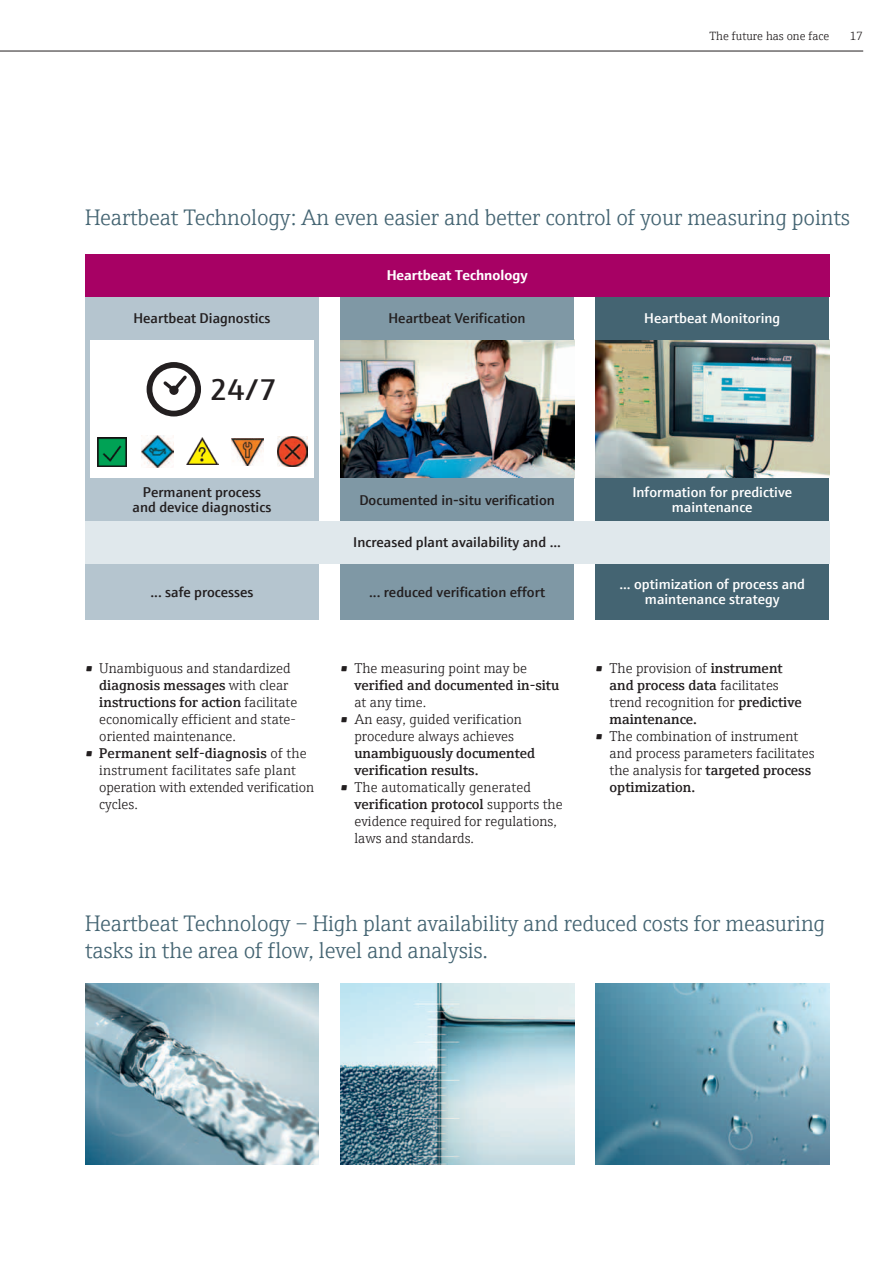
<style>
.page{position:relative;width:893px;height:1263px;background:#fff}
.page>*{position:absolute;margin:0;border:0;box-sizing:border-box;transform-origin:0 0}
.t1{font:600 30.15px "E+H Sans";color:#231f20}
.t2{font:300 22.5px/27px "E+H Serif";letter-spacing:-.01em;color:#446472}
.t3{font:300 14.25px/17px "E+H Serif";color:#231f20}
.t4{font:600 14.25px/17px "E+H Serif";color:#231f20}
.t5{font:600 14.25px/15px "E+H Sans";color:#231f20;text-align:center}
.t6{font:600 14.25px/15px "E+H Sans";color:#fff;text-align:center}
.t7{font:700 14.25px "E+H Sans";color:#fff}
.t8{font:300 12px "E+H Serif";color:#231f20}
.s1{font-weight:600}
.s2{font-weight:300}
</style>
<div class="page">
<div style="left:85px;top:339px;width:234px;height:139px;background:#b5c5cf"></div>
<img style="left:340px;top:983px;width:234px;height:181px">
<img style="left:595px;top:983px;width:234px;height:181px">
<img style="left:85px;top:983px;width:234px;height:181px">
<img style="left:340px;top:339px;width:234px;height:139px">
<img style="left:595px;top:339px;width:234px;height:139px">
<div style="left:90px;top:339px;width:224px;height:139px;background:#fff"></div>
<img style="left:97px;top:437px;width:30px;height:30px">
<img style="left:187px;top:437px;width:32px;height:28px">
<img style="left:142px;top:436px;width:32px;height:32px">
<img style="left:231px;top:438px;width:32px;height:28px">
<img style="left:278px;top:436px;width:30px;height:30px">
<svg style="left:147px;top:362px;width:54px;height:54px"></svg>
<div style="left:85px;top:254px;width:744px;height:43px;background:#a70164"></div>
<div style="left:85px;top:521px;width:744px;height:43px;background:#e0e8ec"></div>
<div style="left:85px;top:297px;width:234px;height:42px;background:#b5c5cf"></div>
<div style="left:85px;top:478px;width:234px;height:43px;background:#b5c5cf"></div>
<div style="left:85px;top:564px;width:234px;height:56px;background:#b5c5cf"></div>
<div style="left:595px;top:297px;width:234px;height:42px;background:#446472"></div>
<div style="left:595px;top:478px;width:234px;height:43px;background:#446472"></div>
<div style="left:595px;top:564px;width:234px;height:56px;background:#446472"></div>
<div style="left:340px;top:297px;width:234px;height:42px;background:#7f98a5"></div>
<div style="left:340px;top:478px;width:234px;height:43px;background:#7f98a5"></div>
<div style="left:340px;top:564px;width:234px;height:56px;background:#7f98a5"></div>
<hr style="left:0;top:51px;width:863px;height:1px;background:#231f20">
<p class="t8" style="left:709px;top:27px;width:121px">The future has one face</p>
<p class="t8" style="left:849px;top:27px;width:15px">17</p>
<h2 class="t2" style="left:85px;top:202px;width:766px">Heartbeat Technology: An even easier and better control of your measuring points</h2>
<p class="t5" style="left:133px;top:309px;width:139px">Heartbeat Diagnostics</p>
<h1 class="t1" style="left:210px;top:366px;width:68px">24/7</h1>
<p class="t7" style="left:387px;top:264px;width:142px">Heartbeat Technology</p>
<p class="t5" style="left:388px;top:309px;width:139px">Heartbeat Verification</p>
<p class="t6" style="left:644px;top:309px;width:138px">Heartbeat Monitoring</p>
<p class="t5" style="left:133px;top:484px;width:140px">Permanent process and device diagnostics</p>
<p class="t5" style="left:359px;top:491px;width:197px">Documented in-situ verification</p>
<p class="t6" style="left:632px;top:484px;width:161px">Information for predictive maintenance</p>
<p class="t5" style="left:353px;top:534px;width:209px">Increased plant availability and ...</p>
<p class="t5" style="left:150px;top:583px;width:105px">... safe processes</p>
<p class="t5" style="left:369px;top:583px;width:178px">... reduced verification effort</p>
<p class="t6" style="left:619px;top:576px;width:187px">... optimization of process and maintenance strategy</p>
<p class="t3" style="left:99px;top:659px;width:199px;text-indent:-14px"><span class="s1">•</span> Unambiguous and standardized <span class="s1">diagnosis messages</span> with clear <span class="s1">instructions for action</span> facilitate economically efficient and state&shy;oriented maintenance.</p>
<p class="t3" style="left:99px;top:744px;width:216px;text-indent:-14px"><span class="s1">• Permanent self-diagnosis</span> of the instrument facilitates safe plant operation with extended verification cycles.</p>
<p class="t4" style="left:354px;top:659px;width:206px;text-indent:-14px">• <span class="s2">The measuring point may be </span>verified and documented in-situ</p>
<p class="t3" style="left:354px;top:693px;width:73px">at any time.</p>
<p class="t3" style="left:340px;top:710px;width:183px;text-align:center"><span class="s1">•</span> An easy, guided verification procedure always achieves</p>
<p class="t4" style="left:354px;top:744px;width:182px">unambiguously documented verification results.</p>
<p class="t3" style="left:354px;top:778px;width:210px;text-indent:-14px"><span class="s1">•</span> The automatically generated <span class="s1">verification protocol</span> supports the evidence required for regulations, laws and standards.</p>
<p class="t4" style="left:610px;top:659px;width:194px;text-indent:-14px">• <span class="s2">The provision of</span> instrument and process data <span class="s2">facilitates trend recognition for</span> predictive maintenance.</p>
<p class="t3" style="left:610px;top:727px;width:206px;text-indent:-14px"><span class="s1">•</span> The combination of instrument and process parameters facilitates the analysis for <span class="s1">targeted process optimization.</span></p>
<h2 class="t2" style="left:85px;top:908px;width:742px">Heartbeat Technology – High plant availability and reduced costs for measuring tasks in the area of flow, level and analysis.</h2>
</div>
